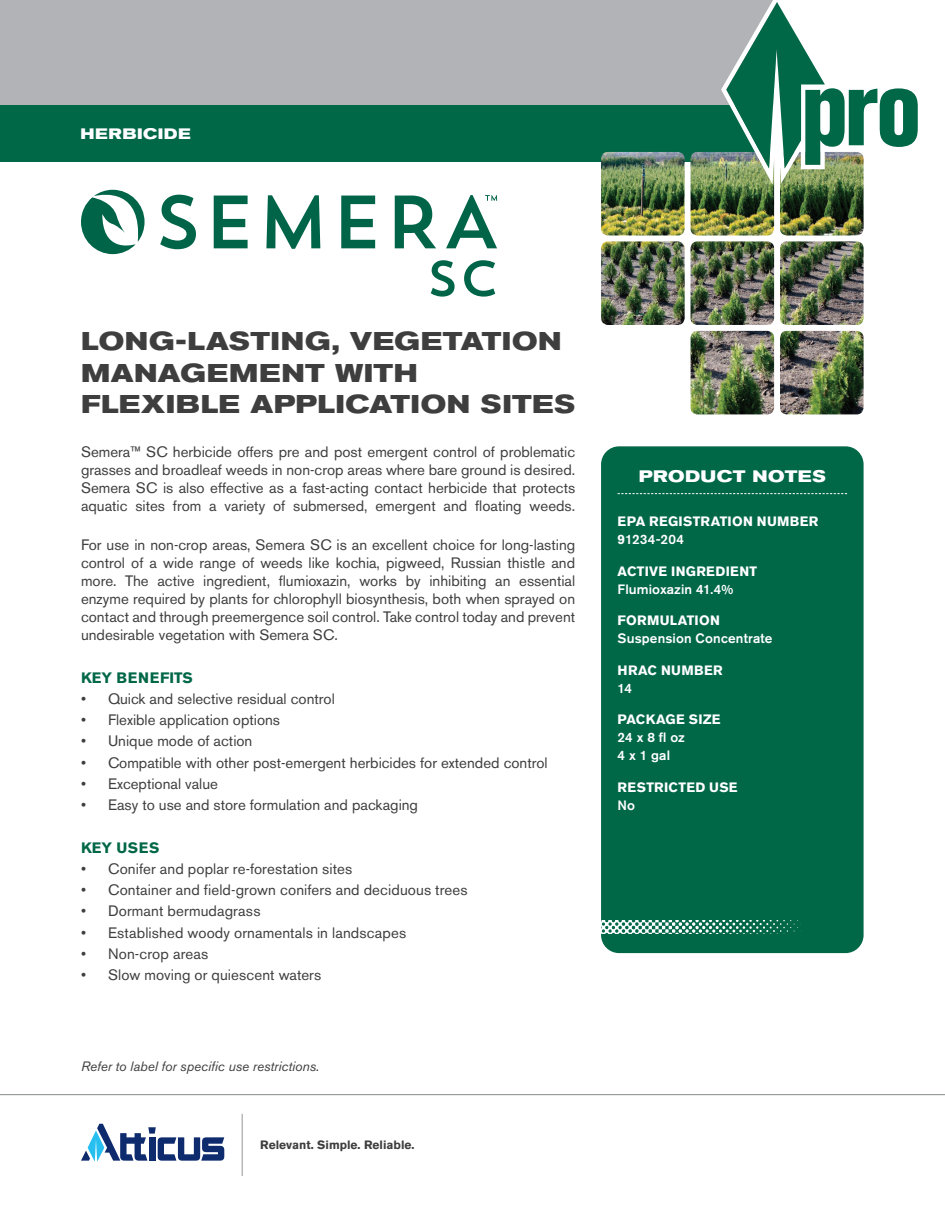
<style>
.page{position:relative;width:945px;height:1215px;background:#fff}
.page>*{position:absolute;margin:0;border:0;box-sizing:border-box;transform-origin:0 0}
.t1{font:700 expanded 25.5px/31.5px "Akzidenz Grotesk BE";letter-spacing:.025em;color:#3e3e3f}
.t2{font:700 expanded 16.5px "Akzidenz Grotesk BE";letter-spacing:.03em;color:#fff}
.t3{font:15px/18px "Akzidenz Grotesk BE";color:#3e3e3f;text-align:justify}
.t4{font:700 15px "Akzidenz Grotesk BE";letter-spacing:.02em;color:#006747}
.t5{font:700 expanded 15px "Akzidenz Grotesk BE";letter-spacing:.04em;color:#fff}
.t6{font:700 13.5px/18px "Akzidenz Grotesk BE";letter-spacing:.025em;color:#fff}
.t7{font:500 13.5px/18px "Akzidenz Grotesk BE";letter-spacing:.01em;color:#fff}
.t8{font:italic 13.5px "Akzidenz Grotesk BE";color:#3e3e3f}
.t9{font:700 12px "Akzidenz Grotesk BE";color:#3e3e3f}
.s1{font-weight:500}
</style>
<div class="page">
<div style="left:0;top:105px;width:762px;height:57px;background:#006747"></div>
<hr style="left:242px;top:1114px;width:1px;height:62px;background:#939598">
<svg style="left:81px;top:1124px;width:143px;height:38px"></svg>
<div style="left:0;top:0;width:777px;height:105px;background:#b2b3b7"></div>
<img style="left:601px;top:152px;width:263px;height:262px">
<div style="left:601px;top:446px;width:263px;height:507px;background:#006747;border-radius:18px"></div>
<svg style="left:618px;top:493px;width:229px;height:1px"></svg>
<img style="left:601px;top:921px;width:200px;height:13px">
<hr style="left:0;top:1094px;width:945px;height:1px;background:#939598">
<svg style="left:81px;top:190px;width:64px;height:64px"></svg>
<svg style="left:160px;top:195px;width:36px;height:54px"></svg>
<svg style="left:214px;top:196px;width:34px;height:52px"></svg>
<svg style="left:266px;top:195px;width:54px;height:54px"></svg>
<svg style="left:341px;top:196px;width:34px;height:52px"></svg>
<svg style="left:395px;top:196px;width:41px;height:52px"></svg>
<svg style="left:431px;top:260px;width:24px;height:37px"></svg>
<svg style="left:464px;top:260px;width:31px;height:37px"></svg>
<svg style="left:446px;top:195px;width:51px;height:53px"></svg>
<svg style="left:721px;top:0;width:197px;height:184px"></svg>
<p class="t5" style="left:81px;top:125px;width:112px">HERBICIDE</p>
<h1 class="t1" style="left:81px;top:326px;width:496px">LONG-LASTING, VEGETATION<br>MANAGEMENT WITH<br>FLEXIBLE APPLICATION SITES</h1>
<p class="t3" style="left:81px;top:443px;width:496px">Semera™ SC herbicide offers pre and post emergent control of problematic grasses and broadleaf weeds in non-crop areas where bare ground is desired.<br>Semera SC is also effective as a fast-acting contact herbicide that protects aquatic sites from a variety of submersed, emergent and floating weeds.</p>
<p class="t3" style="left:81px;top:536px;width:496px">For use in non-crop areas, Semera SC is an excellent choice for long-lasting control of a wide range of weeds like kochia, pigweed, Russian thistle and more. The active ingredient, flumioxazin, works by inhibiting an essential enzyme required by plants for chlorophyll biosynthesis, both when sprayed on contact and through preemergence soil control. Take control today and prevent undesirable vegetation with Semera SC.</p>
<p class="t4" style="left:81px;top:669px;width:113px">KEY BENEFITS</p>
<p class="t3" style="left:81px;top:690px;width:255px">• Quick and selective residual control</p>
<p class="t3" style="left:81px;top:711px;width:201px">• Flexible application options</p>
<p class="t3" style="left:81px;top:732px;width:173px">• Unique mode of action</p>
<p class="t3" style="left:81px;top:753px;width:468px">• Compatible with other post-emergent herbicides for extended control</p>
<p class="t3" style="left:81px;top:775px;width:138px">• Exceptional value</p>
<p class="t3" style="left:81px;top:796px;width:339px">• Easy to use and store formulation and packaging</p>
<p class="t4" style="left:81px;top:839px;width:80px">KEY USES</p>
<p class="t3" style="left:81px;top:860px;width:273px">• Conifer and poplar re-forestation sites</p>
<p class="t3" style="left:81px;top:881px;width:388px">• Container and field-grown conifers and deciduous trees</p>
<p class="t3" style="left:81px;top:902px;width:181px">• Dormant bermudagrass</p>
<p class="t3" style="left:81px;top:923px;width:327px">• Established woody ornamentals in landscapes</p>
<p class="t3" style="left:81px;top:945px;width:129px">• Non-crop areas</p>
<p class="t3" style="left:81px;top:966px;width:242px">• Slow moving or quiescent waters</p>
<p class="t8" style="left:81px;top:1058px;width:240px">Refer to label for specific use restrictions.</p>
<p class="t9" style="left:260px;top:1138px;width:156px">Relevant. Simple. Reliable.</p>
<p class="t2" style="left:639px;top:467px;width:188px">PRODUCT NOTES</p>
<p class="t6" style="left:618px;top:513px;width:202px">EPA REGISTRATION NUMBER<br>9<span class="s1">1234-204</span></p>
<p class="t6" style="left:618px;top:562px;width:141px">ACTIVE INGREDIENT</p>
<p class="t7" style="left:618px;top:580px;width:117px">Flumioxazin 41.4%</p>
<p class="t6" style="left:618px;top:612px;width:104px">FORMULATION</p>
<p class="t7" style="left:618px;top:629px;width:157px">Suspension Concentrate</p>
<p class="t6" style="left:618px;top:661px;width:107px">HRAC NUMBER</p>
<p class="t7" style="left:618px;top:679px;width:16px">14</p>
<p class="t6" style="left:618px;top:711px;width:105px">PACKAGE SIZE</p>
<p class="t7" style="left:618px;top:728px;width:69px">24 x 8 fl oz<br>4 x 1 gal</p>
<p class="t6" style="left:618px;top:778px;width:122px">RESTRICTED USE</p>
<p class="t7" style="left:618px;top:796px;width:19px">No</p>
</div>
